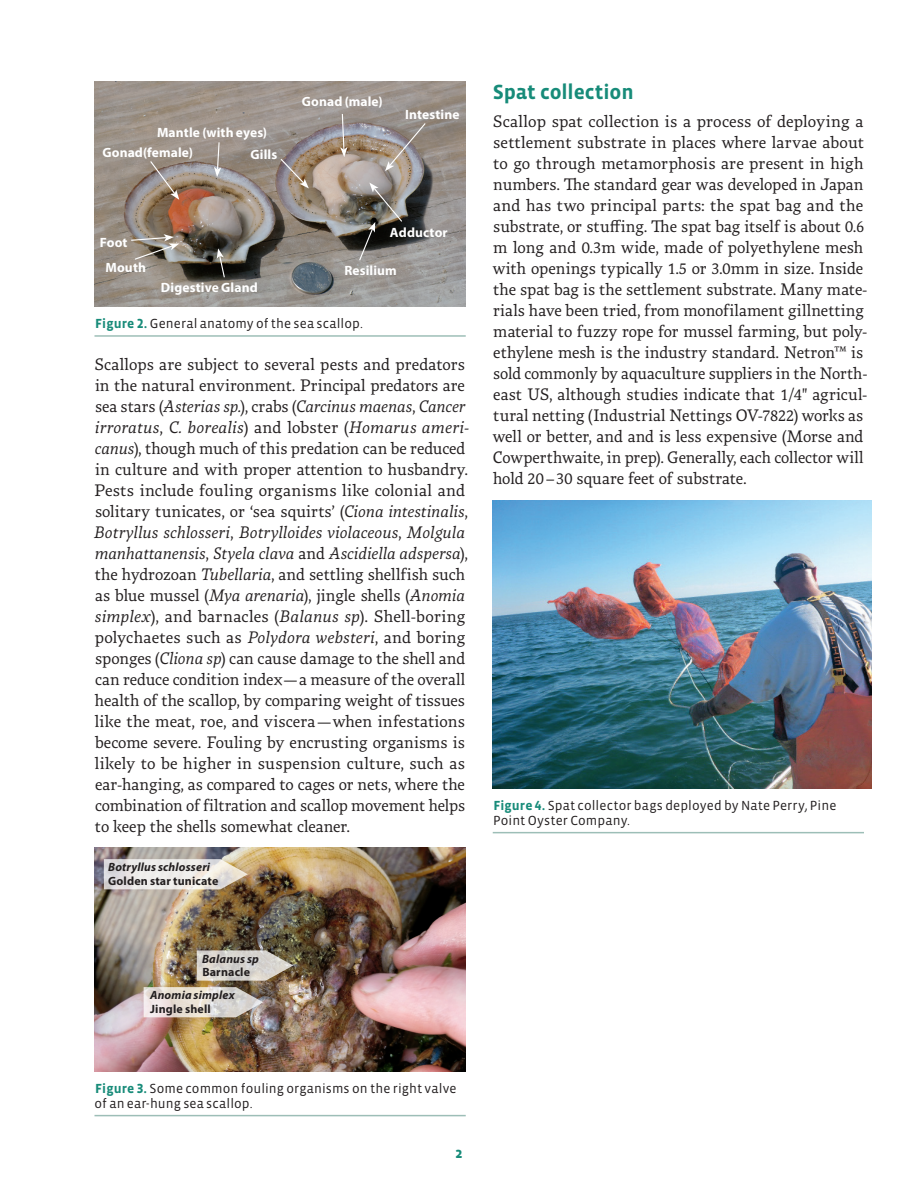
<style>
.page{position:relative;width:918px;height:1188px;background:#fff}
.page>*{position:absolute;margin:0;border:0;box-sizing:border-box;transform-origin:0 0}
.t1{font:700 21px "Vista Sans OTCE";letter-spacing:-.005em;color:#178b79}
.t2{font:16.5px/21px "Tzimmes";color:#231f20}
.t3{font:700 15px "Vista Sans OTCE";color:#178b79}
.t4{font:13.5px/15px "Vista Sans OTCE";letter-spacing:.01em;color:#231f20}
.t5{font:700 13.5px "Myriad Pro";letter-spacing:.01em;color:#fff}
.t6{font:italic 700 12px "Myriad Pro";letter-spacing:.015em;color:#231f20}
.t7{font:700 12px "Myriad Pro";letter-spacing:.015em;color:#231f20}
.s1{font-weight:700;color:#178b79}
.s2{font-style:italic}
</style>
<div class="page">
<hr style="left:94px;top:335px;width:372px;height:2px;background:#9dbeb7">
<hr style="left:94px;top:1115px;width:372px;height:1px;background:#9dbeb7">
<img style="left:94px;top:81px;width:371px;height:226px">
<svg style="left:217px;top:248px;width:9px;height:31px"></svg>
<svg style="left:358px;top:183px;width:45px;height:79px;background:#67645e"></svg>
<svg style="left:130px;top:234px;width:49px;height:27px"></svg>
<svg style="left:214px;top:141px;width:7px;height:36px"></svg>
<svg style="left:149px;top:160px;width:30px;height:40px"></svg>
<svg style="left:279px;top:158px;width:30px;height:30px"></svg>
<svg style="left:340px;top:113px;width:7px;height:44px"></svg>
<svg style="left:385px;top:122px;width:42px;height:49px;background:#9d958f"></svg>
<img style="left:94px;top:848px;width:372px;height:223px">
<hr style="left:493px;top:832px;width:371px;height:1px;background:#9dbeb7">
<img style="left:493px;top:500px;width:378px;height:288px">
<svg style="left:104px;top:859px;width:144px;height:30px;background:#e3ddd7"></svg>
<svg style="left:144px;top:987px;width:119px;height:30px;background:#d9d2ca"></svg>
<svg style="left:197px;top:950px;width:96px;height:31px;background:#c6c0b8"></svg>
<p class="t5" style="left:157px;top:123px;width:112px">Mantle (with eyes)</p>
<p class="t5" style="left:102px;top:144px;width:92px">Gonad(female)</p>
<p class="t5" style="left:251px;top:146px;width:28px">Gills</p>
<p class="t5" style="left:302px;top:92px;width:82px">Gonad (male)</p>
<p class="t5" style="left:405px;top:106px;width:56px">Intestine</p>
<p class="t5" style="left:100px;top:233px;width:29px">Foot</p>
<p class="t5" style="left:105px;top:259px;width:42px">Mouth</p>
<p class="t5" style="left:161px;top:279px;width:98px">Digestive Gland</p>
<p class="t5" style="left:390px;top:224px;width:59px">Adductor</p>
<p class="t5" style="left:344px;top:261px;width:54px">Resilium</p>
<p class="t4" style="left:95px;top:316px;width:269px"><span class="s1">Figure 2.</span> General anatomy of the sea scallop.</p>
<p class="t2" style="left:94px;top:354px;width:377px">Scallops are subject to several pests and predators in the natural environment. Principal predators are sea stars (<span class="s2">Asterias sp.</span>), crabs (<span class="s2">Carcinus maenas</span>, <span class="s2">Cancer irroratus</span>, <span class="s2">C. borealis</span>) and lobster (<span class="s2">Homarus ameri&shy;canus</span>), though much of this predation can be reduced in culture and with proper attention to husbandry.<br>Pests include fouling organisms like colonial and solitary tunicates, or ‘sea squirts’ (<span class="s2">Ciona intestinalis</span>, <span class="s2">Botryllus schlosseri</span>, <span class="s2">Botrylloides violaceous</span>, <span class="s2">Molgula manhattanensis</span>, <span class="s2">Styela clava</span> and <span class="s2">Ascidiella adspersa</span>), the hydrozoan <span class="s2">Tubellaria</span>, and settling shellfish such as blue mussel (<span class="s2">Mya arenaria</span>), jingle shells (<span class="s2">Anomia simplex</span>), and barnacles (<span class="s2">Balanus sp</span>). Shell-boring polychaetes such as <span class="s2">Polydora websteri</span>, and boring sponges (<span class="s2">Cliona sp</span>) can cause damage to the shell and can reduce condition index—a measure of the overall health of the scallop, by comparing weight of tissues like the meat, roe, and viscera—when infestations become severe. Fouling by encrusting organisms is likely to be higher in suspension culture, such as ear-hanging, as compared to cages or nets, where the combination of filtration and scallop movement helps to keep the shells somewhat cleaner.</p>
<p class="t6" style="left:108px;top:860px;width:103px">Botryllus schlosseri</p>
<p class="t7" style="left:108px;top:873px;width:112px">Golden star tunicate</p>
<p class="t1" style="left:493px;top:80px;width:143px">Spat collection</p>
<p class="t2" style="left:493px;top:110px;width:376px">Scallop spat collection is a process of deploying a settlement substrate in places where larvae about to go through metamorphosis are present in high numbers. The standard gear was developed in Japan and has two principal parts: the spat bag and the substrate, or stuffing. The spat bag itself is about 0.6 m long and 0.3m wide, made of polyethylene mesh with openings typically 1.5 or 3.0mm in size. Inside the spat bag is the settlement substrate. Many mate&shy;rials have been tried, from monofilament gillnetting material to fuzzy rope for mussel farming, but poly&shy;ethylene mesh is the industry standard. Netron™ is sold commonly by aquaculture suppliers in the North&shy;east US, although studies indicate that 1/4" agricul&shy;tural netting (Industrial Nettings OV-7822) works as well or better, and and is less expensive (Morse and Cowperthwaite, in prep). Generally, each collector will hold 20 –30 square feet of substrate.</p>
<p class="t4" style="left:493px;top:798px;width:345px"><span class="s1">Figure 4.</span> Spat collector bags deployed by Nate Perry, Pine<br>Point Oyster Company.</p>
<p class="t6" style="left:202px;top:951px;width:58px">Balanus sp</p>
<p class="t7" style="left:202px;top:964px;width:49px">Barnacle</p>
<p class="t6" style="left:150px;top:988px;width:86px">Anomia simplex</p>
<p class="t7" style="left:150px;top:1001px;width:62px">Jingle shell</p>
<p class="t4" style="left:95px;top:1081px;width:363px"><span class="s1">Figure 3.</span> Some common fouling organisms on the right valve of an ear-hung sea scallop.</p>
<p class="t3" style="left:455px;top:1144px;width:9px">2</p>
</div>
